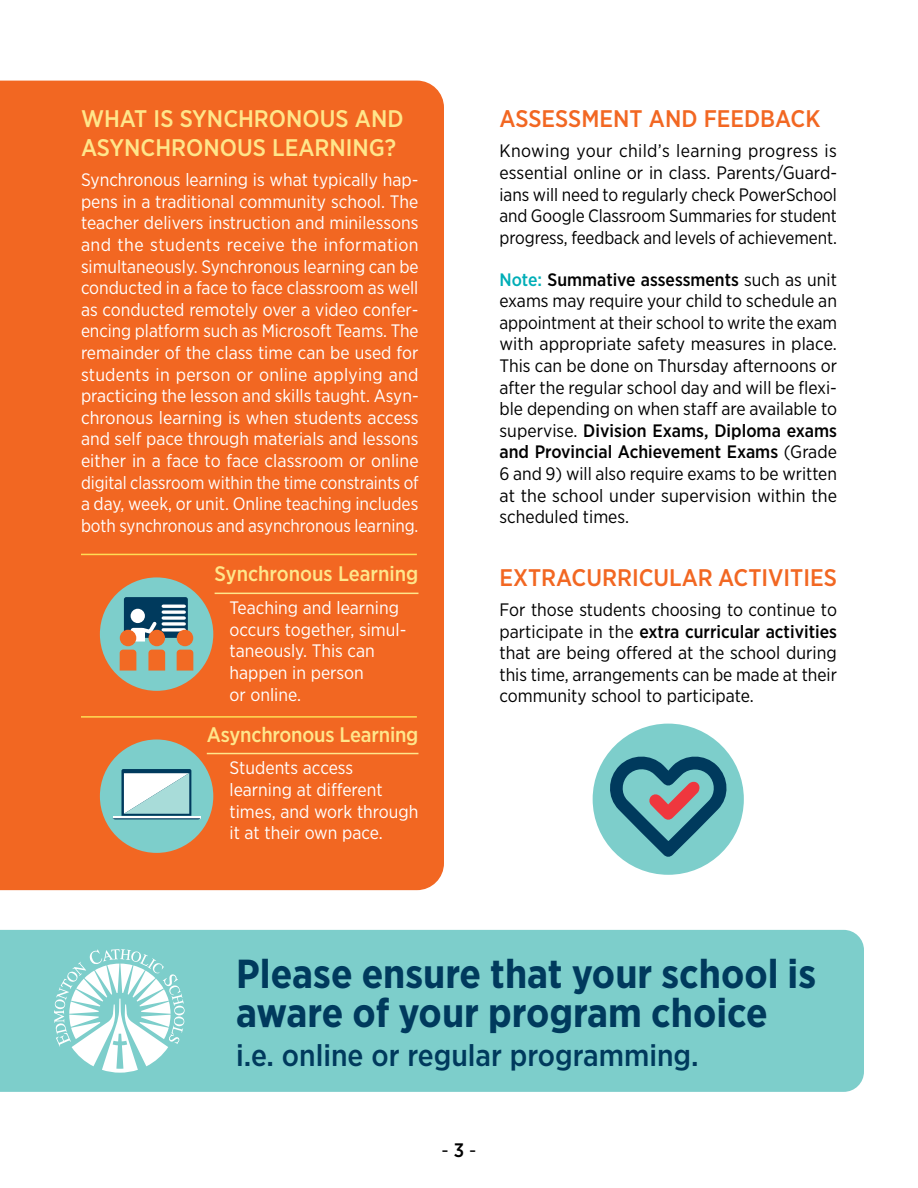
<style>
.page{position:relative;width:918px;height:1188px;background:#fff}
.page>*{position:absolute;margin:0;border:0;box-sizing:border-box;transform-origin:0 0}
.t1{font:700 40.5px/39px "Gotham Narrow";color:#003a5d}
.t2{font:500 30.3px "Gotham Narrow";color:#003a5d}
.t3{font:500 24px "Gotham Narrow";color:#f26722}
.t4{font:500 24px/28.8px "Gotham Narrow";color:#ffe68b}
.t5{font:500 21px "Gotham Narrow";letter-spacing:-.01em;color:#ffe68b}
.t6{font:19.5px "Gotham Narrow";color:#000}
.t7{font:18px/21.6px "Gotham Narrow";color:#fff}
.t8{font:18px/21.6px "Gotham Narrow";color:#000;text-align:justify}
.s1{font-weight:500;color:#00aeb7}
.s2{font-weight:500}
</style>
<div class="page">
<div style="left:0;top:81px;width:444px;height:809px;background:#f26722"></div>
<hr style="left:215px;top:593px;width:204px;height:1px;background:#ffe68b">
<hr style="left:207px;top:753px;width:211px;height:1px;background:#ffe68b">
<div style="left:0;top:930px;width:864px;height:162px;background:#7dcecb"></div>
<svg style="left:54px;top:949px;width:131px;height:124px"></svg>
<div style="left:593px;top:724px;width:151px;height:151px;background:#7dcecb;border-radius:50%"></div>
<svg style="left:607px;top:754px;width:123px;height:104px"></svg>
<div style="left:100px;top:739px;width:113px;height:114px;background:#7dcecb;border-radius:50%"></div>
<svg style="left:113px;top:769px;width:88px;height:50px"></svg>
<div style="left:100px;top:577px;width:113px;height:114px;background:#7dcecb;border-radius:50%"></div>
<div style="left:124px;top:597px;width:64px;height:41px;background:#003a5d;border-radius:2px"></div>
<hr style="left:163px;top:605px;width:21px;height:3px;background:#fff">
<svg style="left:163px;top:610px;width:21px;height:4px"></svg>
<svg style="left:163px;top:616px;width:21px;height:4px"></svg>
<svg style="left:163px;top:622px;width:21px;height:4px"></svg>
<svg style="left:163px;top:628px;width:21px;height:4px"></svg>
<div style="left:131px;top:609px;width:14px;height:14px;background:#fff;border-radius:50%"></div>
<svg style="left:131px;top:619px;width:28px;height:23px"></svg>
<svg style="left:120px;top:650px;width:16px;height:21px"></svg>
<div style="left:120px;top:630px;width:16px;height:16px;background:#f26a24;border-radius:50%"></div>
<svg style="left:148px;top:650px;width:17px;height:21px"></svg>
<div style="left:149px;top:630px;width:16px;height:16px;background:#f26a24;border-radius:50%"></div>
<svg style="left:177px;top:650px;width:16px;height:21px"></svg>
<div style="left:177px;top:630px;width:16px;height:16px;background:#f26a24;border-radius:50%"></div>
<hr style="left:81px;top:716px;width:336px;height:2px;background:#fd5">
<hr style="left:81px;top:554px;width:336px;height:1px;background:#fd5">
<h3 class="t4" style="left:81px;top:104px;width:324px">WHAT IS SYNCHRONOUS AND<br>ASYNCHRONOUS LEARNING?</h3>
<p class="t7" style="left:81px;top:169px;width:339px;text-align:justify">Synchronous learning is what typically hap&shy;pens in a traditional community school. The teacher delivers instruction and minilessons and the students receive the information simultaneously. Synchronous learning can be conducted in a face to face classroom as well as conducted remotely over a video confer&shy;encing platform such as Microsoft Teams. The remainder of the class time can be used for students in person or online applying and practicing the lesson and skills taught. Asyn&shy;chronous learning is when students access and self pace through materials and lessons either in a face to face classroom or online digital classroom within the time constraints of a day, week, or unit. Online teaching includes both synchronous and asynchronous learning.</p>
<p class="t5" style="left:215px;top:561px;width:205px">Synchronous Learning</p>
<p class="t7" style="left:230px;top:597px;width:178px">Teaching and learning occurs together, simul&shy;taneously. This can happen in person<br>or online.</p>
<p class="t5" style="left:207px;top:721px;width:213px">Asynchronous Learning</p>
<p class="t7" style="left:230px;top:757px;width:190px">Students access learning at different times, and work through it at their own pace.</p>
<h3 class="t3" style="left:500px;top:104px;width:322px">ASSESSMENT AND FEEDBACK</h3>
<p class="t8" style="left:500px;top:140px;width:339px">Knowing your child’s learning progress is essential online or in class. Parents/Guard&shy;ians will need to regularly check PowerSchool and Google Classroom Summaries for student progress, feedback and levels of achievement.</p>
<p class="t8" style="left:500px;top:268px;width:339px"><span class="s1">Note:</span> <span class="s2">Summative assessments</span> such as unit exams may require your child to schedule an appointment at their school to write the exam with appropriate safety measures in place.<br>This can be done on Thursday afternoons or after the regular school day and will be flexi&shy;ble depending on when staff are available to supervise. <span class="s2">Division Exams, Diploma exams and Provincial Achievement Exams</span> (Grade 6 and 9) will also require exams to be written at the school under supervision within the scheduled times.</p>
<h3 class="t3" style="left:500px;top:562px;width:339px">EXTRACURRICULAR ACTIVITIES</h3>
<p class="t8" style="left:500px;top:599px;width:339px">For those students choosing to continue to participate in the <span class="s2">extra curricular activities </span>that are being offered at the school during this time, arrangements can be made at their community school to participate.</p>
<h1 class="t1" style="left:236px;top:954px;width:581px">Please ensure that your school is aware of your program choice</h1>
<h2 class="t2" style="left:236px;top:1036px;width:464px">i.e. online or regular programming.</h2>
<p class="t6" style="left:442px;top:1138px;width:36px">- <span class="s2">3</span> -</p>
</div>
